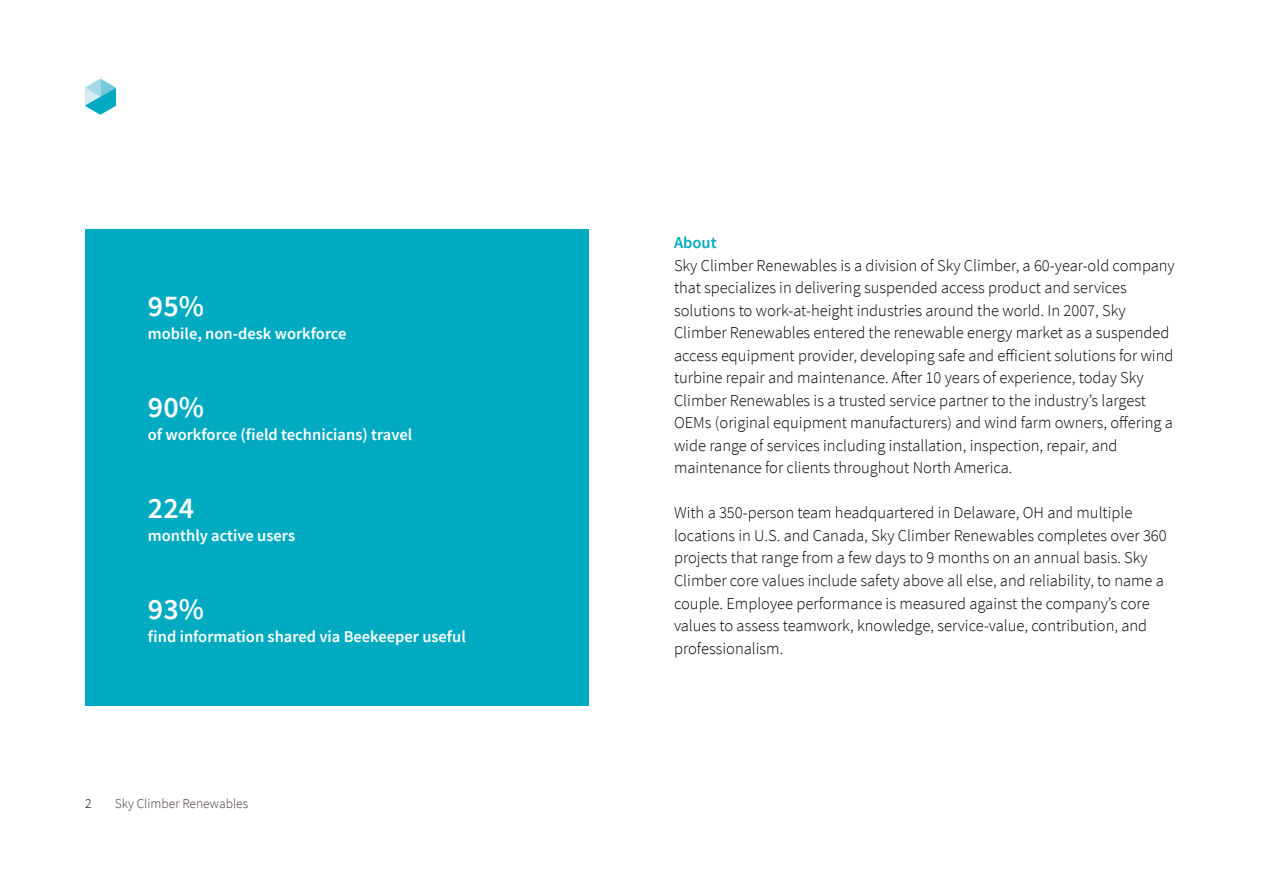
<style>
.page{position:relative;width:1263px;height:893px;background:#fff}
.page>*{position:absolute;margin:0;border:0;box-sizing:border-box;transform-origin:0 0}
.t1{font:600 30px "Source Sans Pro";color:#fff}
.t2{font:300 16.5px/22.5px "Source Sans Pro";color:#000}
.t3{font:600 16.5px "Source Sans Pro";color:#fff}
.t4{font:600 16.5px "Source Sans Pro";color:#00abc2}
.t5{font:300 13.5px "Source Sans Pro";color:#453a36}
.t6{font:300 13.5px "Source Sans Pro";color:#000}
</style>
<div class="page">
<svg style="left:85px;top:79px;width:31px;height:36px"></svg>
<div style="left:86px;top:230px;width:503px;height:476px;background:#00abc2"></div>
<h1 class="t1" style="left:148px;top:287px;width:58px">95%</h1>
<p class="t3" style="left:148px;top:323px;width:200px">mobile, non-desk workforce</p>
<h1 class="t1" style="left:148px;top:388px;width:58px">90%</h1>
<p class="t3" style="left:148px;top:423px;width:266px">of workforce (field technicians) travel</p>
<h1 class="t1" style="left:148px;top:489px;width:48px">224</h1>
<p class="t3" style="left:148px;top:524px;width:149px">monthly active users</p>
<h1 class="t1" style="left:148px;top:589px;width:58px">93%</h1>
<p class="t3" style="left:148px;top:625px;width:319px">find information shared via Beekeeper useful</p>
<p class="t6" style="left:85px;top:795px;width:8px">2</p>
<p class="t5" style="left:115px;top:795px;width:135px">Sky Climber Renewables</p>
<p class="t4" style="left:674px;top:232px;width:44px">About</p>
<p class="t2" style="left:674px;top:254px;width:502px">Sky Climber Renewables is a division of Sky Climber, a 60-year-old company that specializes in delivering suspended access product and services solutions to work-at-height industries around the world. In 2007, Sky Climber Renewables entered the renewable energy market as a suspended access equipment provider, developing safe and efficient solutions for wind turbine repair and maintenance. After 10 years of experience, today Sky Climber Renewables is a trusted service partner to the industry’s largest OEMs (original equipment manufacturers) and wind farm owners, offering a wide range of services including installation, inspection, repair, and maintenance for clients throughout North America.</p>
<p class="t2" style="left:674px;top:502px;width:494px">With a 350-person team headquartered in Delaware, OH and multiple locations in U.S. and Canada, Sky Climber Renewables completes over 360 projects that range from a few days to 9 months on an annual basis. Sky Climber core values include safety above all else, and reliability, to name a couple. Employee performance is measured against the company’s core values to assess teamwork, knowledge, service-value, contribution, and professionalism.</p>
</div>
